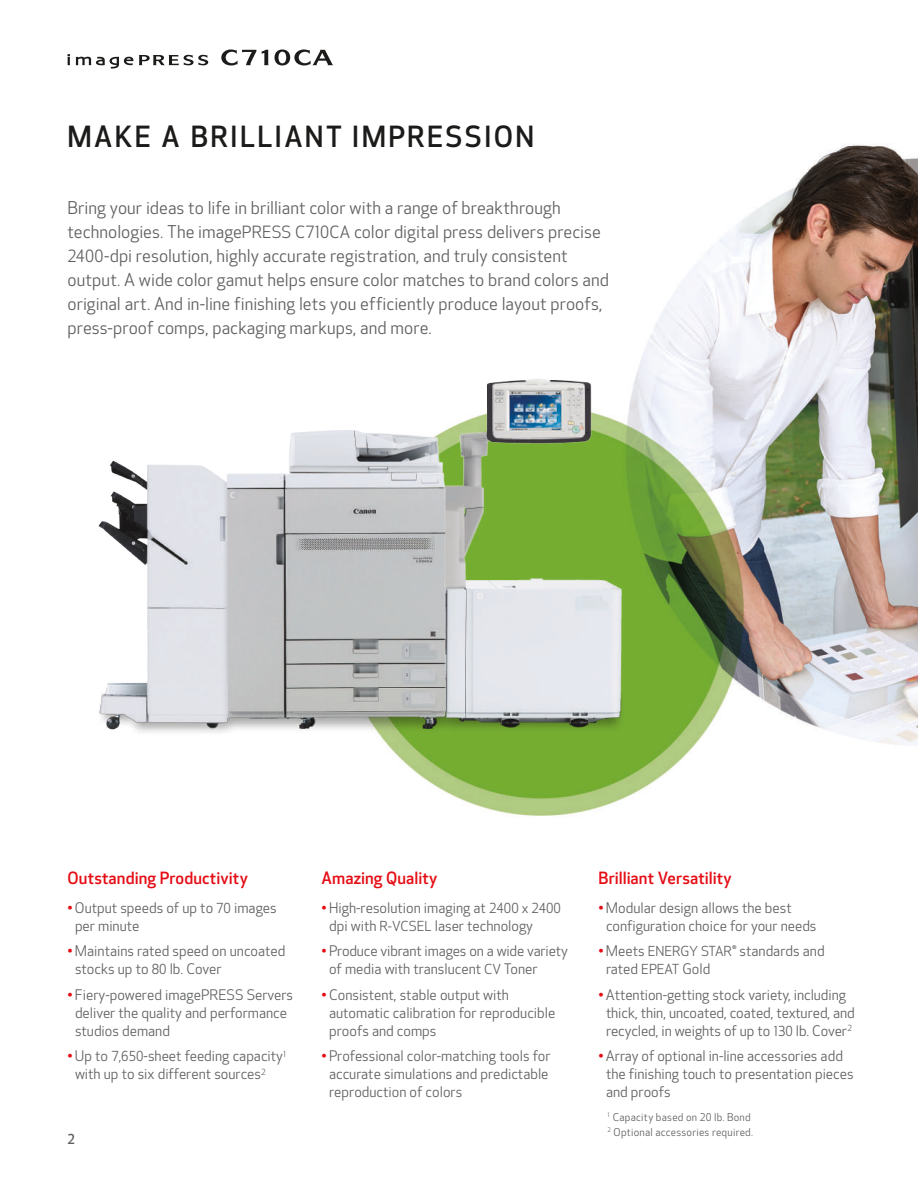
<style>
.page{position:relative;width:918px;height:1188px;background:#fff}
.page>*{position:absolute;margin:0;border:0;box-sizing:border-box;transform-origin:0 0}
.t1{font:500 28.5px "Optic Sans 301";letter-spacing:.08em;color:#1c1b1a}
.t2{font:17.25px/24px "Optic Sans 201";letter-spacing:.005em;color:#5f6160}
.t3{font:500 16.5px "Optic Sans 301";letter-spacing:.005em;color:#e50d15}
.t4{font:14.25px/18px "Optic Sans 201";color:#5f6160}
.t5{font:500 13.5px "Optic Sans 301";color:#5f6160}
.t6{font:10.5px/15px "Optic Sans 201";letter-spacing:.025em;color:#5f6160}
.s1{font-size:16.5px}
.s2{color:#e50d15}
.s3{font-size:13.5px}
</style>
<div class="page">
<img style="left:67px;top:49px;width:851px;height:767px">
<img style="left:83px;top:368px;width:558px;height:382px">
<svg style="left:139px;top:55px;width:69px;height:10px"></svg>
<svg style="left:68px;top:54px;width:2px;height:11px"></svg>
<svg style="left:76px;top:57px;width:57px;height:12px"></svg>
<svg style="left:221px;top:50px;width:35px;height:15px"></svg>
<svg style="left:262px;top:50px;width:7px;height:15px"></svg>
<svg style="left:275px;top:50px;width:59px;height:15px"></svg>
<h1 class="t1" style="left:68px;top:121px;width:468px">MAKE A BRILLIANT IMPRESSION</h1>
<p class="t2" style="left:68px;top:196px;width:543px">Bring your ideas to life in brilliant color with a range of breakthrough technologies. The image<span class="s1">PRESS C710CA</span> color digital press delivers precise <span class="s1">2400</span>-dpi resolution, highly accurate registration, and truly consistent output. A wide color gamut helps ensure color matches to brand colors and original art. And in-line finishing lets you efficiently produce layout proofs, press-proof comps, packaging markups, and more.</p>
<p class="t3" style="left:68px;top:869px;width:182px">Outstanding Productivity</p>
<p class="t4" style="left:75px;top:899px;width:203px;text-indent:-8px"><span class="s2">•</span> Output speeds of up to <span class="s3">70</span> images per minute</p>
<p class="t4" style="left:75px;top:943px;width:212px;text-indent:-8px"><span class="s2">•</span> Maintains rated speed on uncoated stocks up to <span class="s3">80</span> lb. Cover</p>
<p class="t4" style="left:75px;top:986px;width:220px;text-indent:-8px"><span class="s2">•</span> Fiery-powered imagePRESS Servers deliver the quality and performance studios demand</p>
<p class="t4" style="left:75px;top:1048px;width:212px;text-indent:-8px"><span class="s2">•</span> Up to <span class="s3">7,650</span>-sheet feeding capacity<sup>1 </sup>with up to six different sources<sup>2</sup></p>
<p class="t5" style="left:68px;top:1132px;width:9px">2</p>
<p class="t3" style="left:322px;top:869px;width:117px">Amazing Quality</p>
<p class="t4" style="left:329px;top:899px;width:233px;text-indent:-8px"><span class="s2">•</span> High-resolution imaging at <span class="s3">2400 x 2400 </span>dpi with <span class="s3">R-VCSEL</span> laser technology</p>
<p class="t4" style="left:329px;top:943px;width:240px;text-indent:-8px"><span class="s2">•</span> Produce vibrant images on a wide variety of media with translucent <span class="s3">CV</span> Toner</p>
<p class="t4" style="left:329px;top:986px;width:228px;text-indent:-8px"><span class="s2">•</span> Consistent, stable output with automatic calibration for reproducible proofs and comps</p>
<p class="t4" style="left:329px;top:1048px;width:223px;text-indent:-8px"><span class="s2">•</span> Professional color-matching tools for accurate simulations and predictable reproduction of colors</p>
<p class="t3" style="left:598px;top:869px;width:135px">Brilliant Versatility</p>
<p class="t4" style="left:606px;top:899px;width:212px;text-indent:-8px"><span class="s2">•</span> Modular design allows the best configuration choice for your needs</p>
<p class="t4" style="left:606px;top:943px;width:220px;text-indent:-8px"><span class="s2">•</span> Meets <span class="s3">ENERGY STAR</span>® standards and rated <span class="s3">EPEAT</span> Gold</p>
<p class="t4" style="left:606px;top:986px;width:250px;text-indent:-8px"><span class="s2">•</span> Attention-getting stock variety, including thick, thin, uncoated, coated, textured, and recycled, in weights of up to <span class="s3">130</span> lb. Cover<sup>2</sup></p>
<p class="t4" style="left:606px;top:1048px;width:249px;text-indent:-8px"><span class="s2">•</span> Array of optional in-line accessories add the finishing touch to presentation pieces and proofs</p>
<p class="t6" style="left:608px;top:1110px;width:147px"><sup>1</sup> Capacity based on 20 lb. Bond<br><sup>2</sup> Optional accessories required.</p>
</div>
